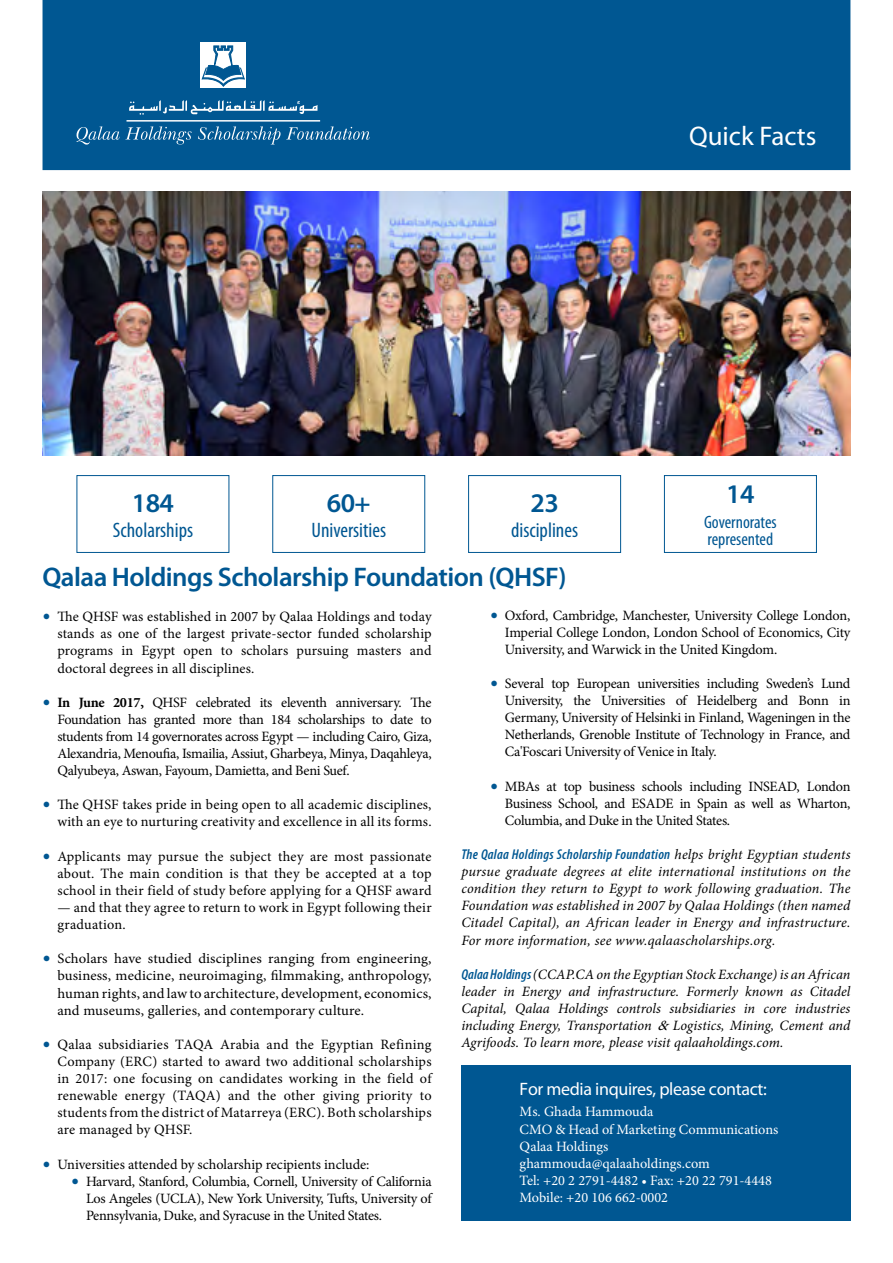
<style>
.page{position:relative;width:893px;height:1263px;background:#fff}
.page>*{position:absolute;margin:0;border:0;box-sizing:border-box;transform-origin:0 0}
.t1{font:600 27px "Myriad Pro";letter-spacing:-.02em;color:#005792}
.t2{font:27px "Myriad Pro";color:#fff}
.t3{font:condensed 21px "Myriad Pro";color:#005792}
.t4{font:18px "Myriad Pro";letter-spacing:-.02em;color:#fff}
.t5{font:condensed 18px/16.5px "Myriad Pro";color:#005792}
.t6{font:14.25px/17.1px "Minion Pro";color:#000;text-align:justify}
.t7{font:italic 14.25px/17.1px "Minion Pro";letter-spacing:.01em;color:#000;text-align:justify}
.t8{font:14.25px/17.1px "Minion Pro";color:#fff}
.t9{font:italic 600 condensed 14.25px "Myriad Pro";letter-spacing:.02em;color:#005792}
.t10{font:14.25px/17.1px "Minion Pro";letter-spacing:.02em;color:#000}
.s1{font-size:21px;color:#005792}
.s2{font-weight:700}
.s3{font-family:"Minion Pro";font-weight:400;font-stretch:normal;color:#000}
.s4{font-family:"Myriad Pro";font-weight:600;font-stretch:condensed;color:#005792}
.s5{font-style:inherit}
</style>
<div class="page">
<div style="left:43px;top:0;width:807px;height:170px;background:#005792"></div>
<div style="left:461px;top:1065px;width:389px;height:155px;background:#005792"></div>
<svg style="left:200px;top:43px;width:46px;height:45px"></svg>
<svg style="left:202px;top:46px;width:43px;height:41px"></svg>
<svg style="left:129px;top:100px;width:188px;height:15px"></svg>
<svg style="left:77px;top:126px;width:115px;height:19px"></svg>
<svg style="left:198px;top:126px;width:172px;height:19px"></svg>
<hr style="left:127px;top:120px;width:193px;height:2px;background:#fff">
<img style="left:43px;top:191px;width:807px;height:265px">
<div style="left:77px;top:475px;width:152px;height:78px;border:1px solid #005792"></div>
<div style="left:272px;top:475px;width:153px;height:78px;border:1px solid #005792"></div>
<div style="left:468px;top:475px;width:153px;height:78px;border:1px solid #005792"></div>
<div style="left:664px;top:475px;width:153px;height:78px;border:1px solid #005792"></div>
<h1 class="t2" style="left:689px;top:119px;width:129px">Quick Facts</h1>
<h1 class="t1" style="left:132px;top:485px;width:44px">184</h1>
<h2 class="t3" style="left:113px;top:517px;width:82px">Scholarships</h2>
<h1 class="t1" style="left:327px;top:485px;width:45px">60+</h1>
<h2 class="t3" style="left:311px;top:517px;width:76px">Universities</h2>
<h1 class="t1" style="left:530px;top:485px;width:30px">23</h1>
<h2 class="t3" style="left:511px;top:517px;width:68px">disciplines</h2>
<h1 class="t1" style="left:43px;top:560px;width:525px">Qalaa Holdings Scholarship Foundation (QHSF)</h1>
<h1 class="t1" style="left:726px;top:477px;width:30px">14</h1>
<p class="t5" style="left:704px;top:514px;width:74px">Governorates represented</p>
<p class="t6" style="left:57px;top:608px;width:376px;text-indent:-15px"><span class="s1">•</span> The QHSF was established in 2007 by Qalaa Holdings and today stands as one of the largest private-sector funded scholarship programs in Egypt open to scholars pursuing masters and doctoral degrees in all disciplines.</p>
<p class="t6" style="left:57px;top:694px;width:376px;text-indent:-15px"><span class="s1">•</span> <span class="s2">In June 2017,</span> QHSF celebrated its eleventh anniversary. The Foundation has granted more than 184 scholarships to date to students from 14 governorates across Egypt — including Cairo, Giza, Alexandria, Menoufia, Ismailia, Assiut, Gharbeya, Minya, Daqahleya, Qalyubeya, Aswan, Fayoum, Damietta, and Beni Suef.</p>
<p class="t6" style="left:43px;top:796px;width:391px;text-align:right"><span class="s1">•</span> The QHSF takes pride in being open to all academic disciplines, with an eye to nurturing creativity and excellence in all its forms.</p>
<p class="t6" style="left:57px;top:848px;width:376px;text-indent:-15px"><span class="s1">•</span> Applicants may pursue the subject they are most passionate about. The main condition is that they be accepted at a top school in their field of study before applying for a QHSF award</p>
<p class="t10" style="left:57px;top:899px;width:376px">— and that they agree to return to work in Egypt following their graduation.</p>
<p class="t6" style="left:57px;top:950px;width:376px;text-indent:-15px"><span class="s1">•</span> Scholars have studied disciplines ranging from engineering, business, medicine, neuroimaging, filmmaking, anthropology, human rights, and law to architecture, development, economics, and museums, galleries, and contemporary culture.</p>
<p class="t6" style="left:57px;top:1036px;width:376px;text-indent:-15px"><span class="s1">•</span> Qalaa subsidiaries TAQA Arabia and the Egyptian Refining Company (ERC) started to award two additional scholarships in 2017: one focusing on candidates working in the field of renewable energy (TAQA) and the other giving priority to students from the district of Matarreya (ERC). Both scholarships are managed by QHSF.</p>
<p class="t6" style="left:43px;top:1155px;width:328px"><span class="s1">•</span> Universities attended by scholarship recipients include:</p>
<p class="t6" style="left:86px;top:1172px;width:347px;text-indent:-15px"><span class="s1">•</span> Harvard, Stanford, Columbia, Cornell, University of California Los Angeles (UCLA), New York University, Tufts, University of Pennsylvania, Duke, and Syracuse in the United States.</p>
<p class="t6" style="left:505px;top:607px;width:347px;text-indent:-15px"><span class="s1">•</span> Oxford, Cambridge, Manchester, University College London, Imperial College London, London School of Economics, City University, and Warwick in the United Kingdom.</p>
<p class="t6" style="left:505px;top:675px;width:347px;text-indent:-15px"><span class="s1">•</span> Several top European universities including Sweden’s Lund University, the Universities of Heidelberg and Bonn in Germany, University of Helsinki in Finland, Wageningen in the Netherlands, Grenoble Institute of Technology in France, and Ca'Foscari University of Venice in Italy.</p>
<p class="t6" style="left:505px;top:778px;width:347px;text-indent:-15px"><span class="s1">•</span> MBAs at top business schools including INSEAD, London Business School, and ESADE in Spain as well as Wharton, Columbia, and Duke in the United States.</p>
<p class="t9" style="left:461px;top:845px;width:391px">The Qalaa Holdings Scholarship Foundation <span class="s3">helps bright Egyptian students</span></p>
<p class="t7" style="left:461px;top:863px;width:391px">pursue graduate degrees at elite international institutions on the condition they return to Egypt to work following graduation. The Foundation was established in 2007 by Qalaa Holdings (then named Citadel Capital), an African leader in Energy and infrastructure.<br>For more information, see www.qalaascholarships.org.</p>
<p class="t7" style="left:461px;top:966px;width:391px"><span class="s4">Qalaa Holdings</span> (CCAP.CA on the Egyptian Stock Exchange) is an African leader in Energy and infrastructure. Formerly known as Citadel Capital, Qalaa Holdings controls subsidiaries in core industries including Energy, Transportation <span class="s5">&amp;</span>Logistics, Mining, Cement and Agrifoods. To learn more, please visit qalaaholdings.com.</p>
<p class="t4" style="left:520px;top:1078px;width:249px">For media inquires, please contact:</p>
<p class="t8" style="left:520px;top:1103px;width:260px">Ms. Ghada Hammouda<br>CMO &amp; Head of Marketing Communications<br>Qalaa Holdings ghammouda@qalaaholdings.com<br>Tel: +20 2 2791-4482 • Fax: +20 22 791-4448<br>Mobile: +20 106 662-0002</p>
</div>
